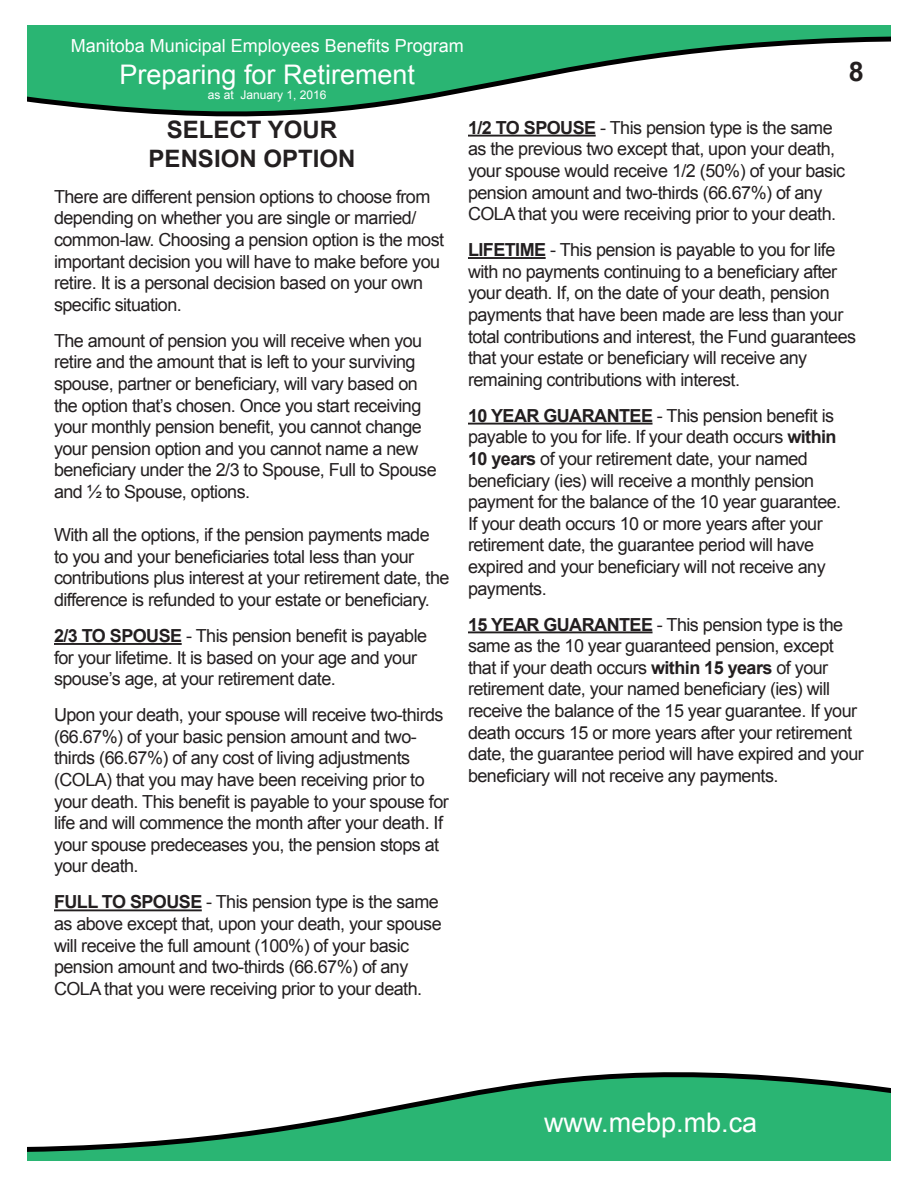
<style>
.page{position:relative;width:918px;height:1188px;background:#fff}
.page>*{position:absolute;margin:0;border:0;box-sizing:border-box;transform-origin:0 0}
.t1{font:27px "Arial";color:#fff}
.t2{font:700 27px "Arial";color:#231f20}
.Header_1{font:700 24px "Arial";color:#231f20}
.t3{font:18px/21.6px "Arial";letter-spacing:-.03em;color:#231f20}
.t4{font:18px "Arial";color:#fff}
.t5{font:12px "Arial";color:#fff}
.s1{font-weight:700}
</style>
<div class="page">
<svg style="left:27px;top:25px;width:864px;height:110px;fill:#2ab573"></svg>
<svg style="left:27px;top:1072px;width:864px;height:89px;fill:#2ab573"></svg>
<hr style="left:54px;top:643px;width:128px;height:2px;background:#231f20">
<hr style="left:54px;top:909px;width:148px;height:2px;background:#231f20">
<hr style="left:468px;top:135px;width:128px;height:2px;background:#231f20">
<hr style="left:468px;top:257px;width:78px;height:2px;background:#231f20">
<hr style="left:468px;top:423px;width:185px;height:2px;background:#231f20">
<hr style="left:468px;top:631px;width:185px;height:2px;background:#231f20">
<p class="t4" style="left:71px;top:34px;width:395px">Manitoba Municipal Employees Benefits Program</p>
<h1 class="t1" style="left:119px;top:57px;width:297px">Preparing for Retirement</h1>
<p class="t5" style="left:208px;top:86px;width:120px">as at January 1, 2016</p>
<h1 class="t2" style="left:849px;top:53px;width:17px">8</h1>
<p class="Header_1" style="left:167px;top:114px;width:17px">SELE</p>
<p class="Header_1" style="left:230px;top:114px;width:57px">CT YOUR</p>
<p class="Header_1" style="left:149px;top:142px;width:16px">PENSION</p>
<p class="Header_1" style="left:263px;top:142px;width:64px">OPTION</p>
<p class="t3" style="left:54px;top:186px;width:392px">There are different pension options to choose from depending on whether you are single or married/ common-law. Choosing a pension option is the most important decision you will have to make before you retire. It is a personal decision based on your own specific situation.</p>
<p class="t3" style="left:54px;top:330px;width:384px">The amount of pension you will receive when you retire and the amount that is left to your surviving spouse, partner or beneficiary, will vary based on the option that’s chosen. Once you start receiving your monthly pension benefit, you cannot change your pension option and you cannot name a new beneficiary under the 2/3 to Spouse, Full to Spouse and ½ to Spouse, options.</p>
<p class="t3" style="left:54px;top:524px;width:397px">With all the options, if the pension payments made<br>to you and your beneficiaries total less than your contributions plus interest at your retirement date, the difference is refunded to your estate or beneficiary.</p>
<p class="t3" style="left:54px;top:625px;width:375px"><span class="s1">2/3 TO SPOUSE</span> - This pension benefit is payable for your lifetime. It is based on your age and your spouse’s age, at your retirement date.</p>
<p class="t3" style="left:54px;top:704px;width:396px">Upon your death, your spouse will receive two-thirds (66.67%) of your basic pension amount and two&shy;thirds (66.67%) of any cost of living adjustments (COLA) that you may have been receiving prior to your death. This benefit is payable to your spouse for life and will commence the month after your death. If your spouse predeceases you, the pension stops at your death.</p>
<p class="t3" style="left:54px;top:892px;width:389px"><span class="s1">FULL TO SPOUSE</span> - This pension type is the same as above except that, upon your death, your spouse will receive the full amount (100%) of your basic pension amount and two-thirds (66.67%) of any COLA that you were receiving prior to your death.</p>
<p class="t3" style="left:468px;top:117px;width:379px"><span class="s1">1/2 TO SPOUSE</span> - This pension type is the same as the previous two except that, upon your death, your spouse would receive 1/2 (50%) of your basic pension amount and two-thirds (66.67%) of any COLA that you were receiving prior to your death.</p>
<p class="t3" style="left:468px;top:239px;width:390px"><span class="s1">LIFETIME</span> - This pension is payable to you for life with no payments continuing to a beneficiary after your death. If, on the date of your death, pension payments that have been made are less than your total contributions and interest, the Fund guarantees that your estate or beneficiary will receive any remaining contributions with interest.</p>
<p class="t3" style="left:468px;top:405px;width:375px"><span class="s1">10 YEAR GUARANTEE</span> - This pension benefit is payable to you for life. If your death occurs <span class="s1">within 10 years</span> of your retirement date, your named beneficiary (ies) will receive a monthly pension payment for the balance of the 10 year guarantee.<br>If your death occurs 10 or more years after your retirement date, the guarantee period will have expired and your beneficiary will not receive any payments.</p>
<p class="t3" style="left:468px;top:614px;width:397px"><span class="s1">15 YEAR GUARANTEE</span> - This pension type is the same as the 10 year guaranteed pension, except that if your death occurs <span class="s1">within 15 years</span> of your retirement date, your named beneficiary (ies) will receive the balance of the 15 year guarantee. If your death occurs 15 or more years after your retirement date, the guarantee period will have expired and your beneficiary will not receive any payments.</p>
<h1 class="t1" style="left:544px;top:1105px;width:215px">www.mebp.mb.ca</h1>
</div>
